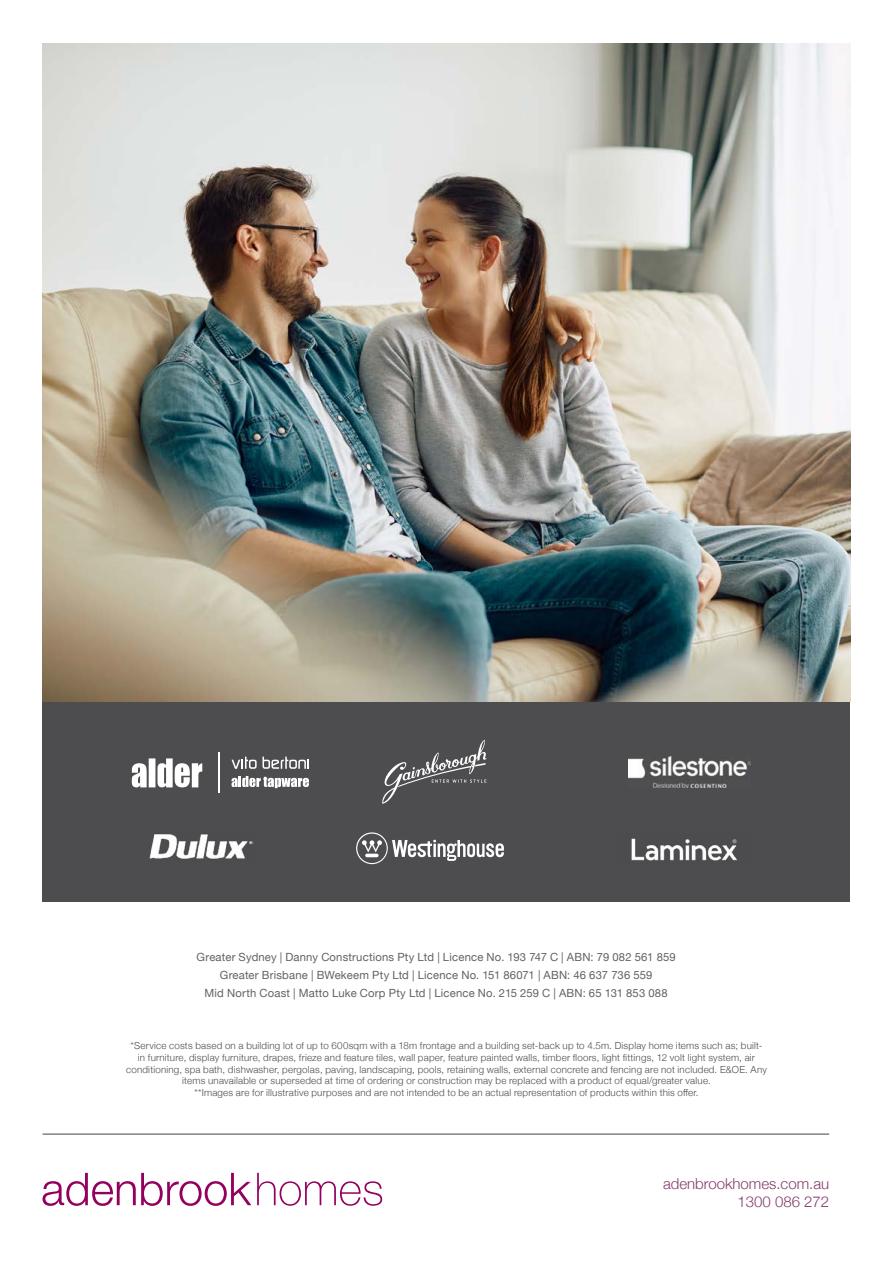
<style>
.page{position:relative;width:893px;height:1263px;background:#fff}
.page>*{position:absolute;margin:0;border:0;box-sizing:border-box;transform-origin:0 0}
.t1{font:300 15px/18px "Helvetica Neue";color:#853a6a;text-align:right}
.t2{font:11.25px/18px "Helvetica Neue";letter-spacing:.02em;color:#616264;text-align:center}
.t3{font:300 9.75px/11.7px "Helvetica Neue";letter-spacing:.02em;color:#4d4d4f;text-align:center}
</style>
<div class="page">
<div style="left:43px;top:702px;width:807px;height:200px;background:#4d4d4f"></div>
<svg style="left:43px;top:1173px;width:208px;height:33px"></svg>
<svg style="left:257px;top:1173px;width:125px;height:33px"></svg>
<hr style="left:43px;top:1133px;width:786px;height:2px;background:#808285">
<img style="left:631px;top:838px;width:106px;height:23px">
<svg style="left:356px;top:832px;width:148px;height:32px"></svg>
<svg style="left:382px;top:740px;width:106px;height:64px"></svg>
<img style="left:628px;top:756px;width:123px;height:31px">
<img style="left:149px;top:834px;width:105px;height:25px">
<img style="left:43px;top:44px;width:807px;height:658px">
<svg style="left:132px;top:758px;width:70px;height:29px"></svg>
<svg style="left:232px;top:757px;width:77px;height:12px"></svg>
<hr style="left:219px;top:752px;width:1px;height:41px;background:#fff">
<svg style="left:232px;top:776px;width:77px;height:12px"></svg>
<p class="t2" style="left:197px;top:949px;width:481px">Greater Sydney | Danny Constructions Pty Ltd | Licence No. 193 747 C | ABN: 79 082 561 859<br>Greater Brisbane | BWekeem Pty Ltd | Licence No. 151 86071 | ABN: 46 637 736 559<br>Mid North Coast | Matto Luke Corp Pty Ltd | Licence No. 215 259 C | ABN: 65 131 853 088</p>
<p class="t3" style="left:126px;top:1039px;width:642px">*Service costs based on a building lot of up to 600sqm with a 18m frontage and a building set-back up to 4.5m. Display home items such as; built&shy;in furniture, display furniture, drapes, frieze and feature tiles, wall paper, feature painted walls, timber floors, light fittings, 12 volt light system, air conditioning, spa bath, dishwasher, pergolas, paving, landscaping, pools, retaining walls, external concrete and fencing are not included. E&amp;OE. Any items unavailable or superseded at time of ordering or construction may be replaced with a product of equal/greater value.<br>**Images are for illustrative purposes and are not intended to be an actual representation of products within this offer.</p>
<h1 class="t1" style="left:663px;top:1174px;width:168px">adenbrookhomes.com.au<br>1300 086 272</h1>
</div>
